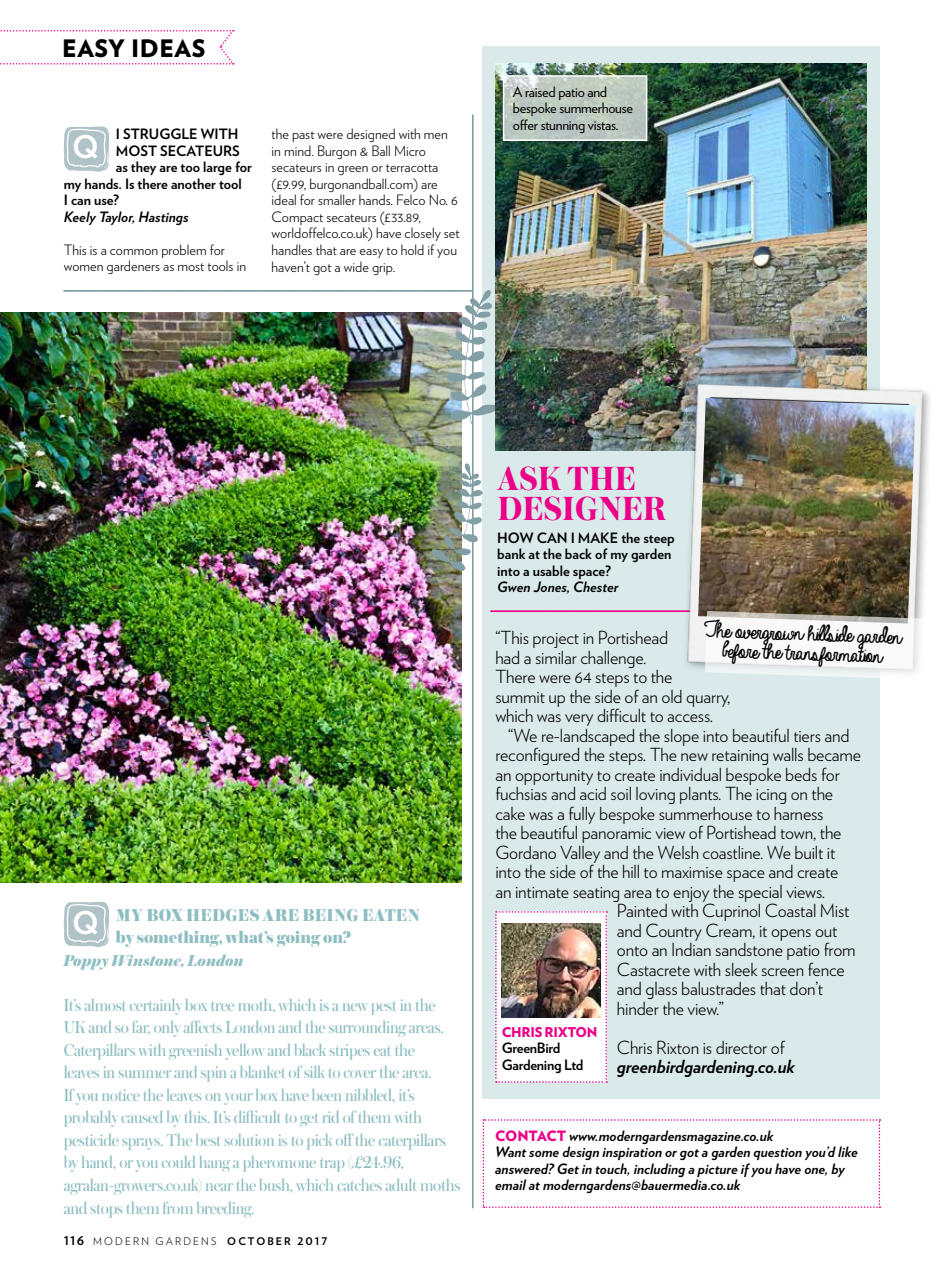
<style>
.page{position:relative;width:944px;height:1276px;background:#fff}
.page>*{position:absolute;margin:0;border:0;box-sizing:border-box;transform-origin:0 0}
.t1{font:700 35.25px/30px "Austin";letter-spacing:.005em;color:#eb0087}
.t2{font:700 31.2px "Verlag";color:#fff}
.t3{font:24px/19.5px "Always In My Heart";color:#000;text-align:center}
.t4{font:900 24px "Verlag";letter-spacing:.02em;color:#000}
.t5{font:300 18px "Verlag";letter-spacing:-.01em;color:#000}
.t6{font:18px/22.5px "Austin";letter-spacing:-.02em;color:#8ebec1}
.t7{font:900 18px/22.5px "Austin";color:#8ebec1}
.t8{font:italic 700 18px "Verlag";letter-spacing:-.01em;color:#000}
.t9{font:italic 900 16.5px "Austin";color:#8ebec1}
.t10{font:300 14.25px/16.5px "Verlag";color:#000}
.t11{font:italic 700 14.25px/16.5px "Verlag";color:#000}
.t12{font:700 14.25px/16.5px "Verlag";color:#000}
.t13{font:14.25px/16.5px "Verlag";letter-spacing:-.02em;color:#000}
.t14{font:700 14.25px/16.5px "Verlag";letter-spacing:-.02em;color:#000}
.t15{font:900 13.5px "Verlag";letter-spacing:-.02em;color:#eb0087}
.t16{font:300 10.5px "Verlag";letter-spacing:.2em;color:#000}
.s1{font-weight:700;font-size:12px}
.s2{font-weight:700}
.s3{font-weight:900;font-style:normal;color:#eb0087}
</style>
<div class="page">
<svg style="left:0;top:30px;width:234px;height:35px"></svg>
<img style="left:0;top:313px;width:64px;height:569px">
<img style="left:495px;top:64px;width:372px;height:51px">
<img style="left:924px;top:391px;width:6px;height:164px">
<img style="left:64px;top:115px;width:860px;height:1093px">
<svg style="left:506px;top:78px;width:138px;height:60px;background:#becac1"></svg>
<div style="left:503px;top:75px;width:144px;height:66px;border:2px solid #fff"></div>
<h3 class="t4" style="left:62px;top:28px;width:145px">EASY IDEAS</h3>
<p class="t12" style="left:116px;top:125px;width:124px">I STRUGGLE WITH</p>
<p class="t12" style="left:116px;top:142px;width:126px">MOST SECATEURS</p>
<p class="t12" style="left:116px;top:158px;width:138px">as they are too large for</p>
<p class="t12" style="left:64px;top:175px;width:180px">my hands. Is there another tool</p>
<p class="t12" style="left:64px;top:191px;width:57px">I can use?</p>
<p class="t11" style="left:64px;top:208px;width:126px">Keely Taylor, Hastings</p>
<p class="t10" style="left:64px;top:241px;width:184px">This is a common problem for women gardeners as most tools in</p>
<h2 class="t2" style="left:72px;top:123px;width:28px">Q</h2>
<p class="t10" style="left:272px;top:125px;width:190px">the past were designed with men in mind. Burgon &amp; Ball Micro secateurs in green or terracotta (£9.99, burgonandball.com) are ideal for smaller hands. Felco No. 6<br>Compact secateurs (£33.89, worldoffelco.co.uk) have closely set handles that are easy to hold if you haven’t got a wide grip.</p>
<p class="t13" style="left:513px;top:83px;width:122px">A raised patio and bespoke summerhouse offer stunning vistas.</p>
<p class="t7" style="left:116px;top:903px;width:305px">MY BOX HEDGES ARE BEING EATEN by something, what’s going on?</p>
<p class="t9" style="left:64px;top:948px;width:181px">Poppy Winstone, London</p>
<p class="t6" style="left:64px;top:993px;width:398px">It’s almost certainly box tree moth, which is a new pest in the UK and so far, only affects London and the surrounding areas.<br>Caterpillars with greenish yellow and black stripes eat the<br>leaves in summer and spin a blanket of silk to cover the area.<br>If you notice the leaves on your box have been nibbled, it’s probably caused by this. It’s difficult to get rid of them with pesticide sprays. The best solution is to pick off the caterpillars by hand, or you could hang a pheromone trap (£24.96, agralan-growers.co.uk) near the bush, which catches adult moths and stops them from breeding.</p>
<h2 class="t2" style="left:72px;top:898px;width:28px">Q</h2>
<p class="t16" style="left:64px;top:1233px;width:265px"><span class="s1">116</span> MODERN GARDENS <span class="s2">OCTOBER 2017</span></p>
<h1 class="t1" style="left:497px;top:463px;width:170px">ASK THE<br>DESIGNER</h1>
<p class="t12" style="left:497px;top:529px;width:179px">HOW CAN I MAKE the steep bank at the back of my garden into a usable space?</p>
<p class="t11" style="left:497px;top:578px;width:123px">Gwen Jones, Chester</p>
<h3 class="t3" style="left:700px;top:621px;width:199px;rotate:2deg">The overgrown hillside garden before the transformation</h3>
<p class="t5" style="left:495px;top:624px;width:174px">“This project in Portishead</p>
<p class="t5" style="left:495px;top:644px;width:153px">had a similar challenge.</p>
<p class="t5" style="left:495px;top:663px;width:179px">There were 64 steps to the</p>
<p class="t5" style="left:495px;top:683px;width:237px">summit up the side of an old quarry,</p>
<p class="t5" style="left:495px;top:702px;width:219px">which was very difficult to access.</p>
<p class="t5" style="left:508px;top:722px;width:343px">“We re-landscaped the slope into beautiful tiers and</p>
<p class="t5" style="left:495px;top:741px;width:367px">reconfigured the steps. The new retaining walls became</p>
<p class="t5" style="left:495px;top:761px;width:346px">an opportunity to create individual bespoke beds for</p>
<p class="t5" style="left:495px;top:780px;width:339px">fuchsias and acid soil loving plants. The icing on the</p>
<p class="t5" style="left:495px;top:800px;width:330px">cake was a fully bespoke summerhouse to harness</p>
<p class="t5" style="left:495px;top:819px;width:348px">the beautiful panoramic view of Portishead town, the</p>
<p class="t5" style="left:495px;top:839px;width:341px">Gordano Valley and the Welsh coastline. We built it</p>
<p class="t5" style="left:495px;top:858px;width:345px">into the side of the hill to maximise space and create</p>
<p class="t5" style="left:495px;top:878px;width:331px">an intimate seating area to enjoy the special views.</p>
<p class="t5" style="left:617px;top:897px;width:234px">Painted with Cuprinol Coastal Mist</p>
<p class="t5" style="left:617px;top:917px;width:222px">and Country Cream, it opens out</p>
<p class="t5" style="left:617px;top:936px;width:240px">onto an Indian sandstone patio from</p>
<p class="t5" style="left:617px;top:956px;width:229px">Castacrete with sleek screen fence</p>
<p class="t5" style="left:617px;top:975px;width:208px">and glass balustrades that don’t</p>
<p class="t5" style="left:617px;top:995px;width:109px">hinder the view.”</p>
<p class="t5" style="left:617px;top:1034px;width:169px">Chris Rixton is director of</p>
<p class="t8" style="left:617px;top:1052px;width:179px">greenbirdgardening.co.uk</p>
<p class="t15" style="left:502px;top:1020px;width:97px">CHRIS RIXTON</p>
<p class="t14" style="left:502px;top:1039px;width:83px">GreenBird<br>Gardening Ltd</p>
<p class="t11" style="left:495px;top:1126px;width:364px"><span class="s3">CONTACT</span> www.moderngardensmagazine.co.uk<br>Want some design inspiration or got a garden question you’d like answered? Get in touch, including a picture if you have one, by email at moderngardens@bauermedia.co.uk</p>
</div>
